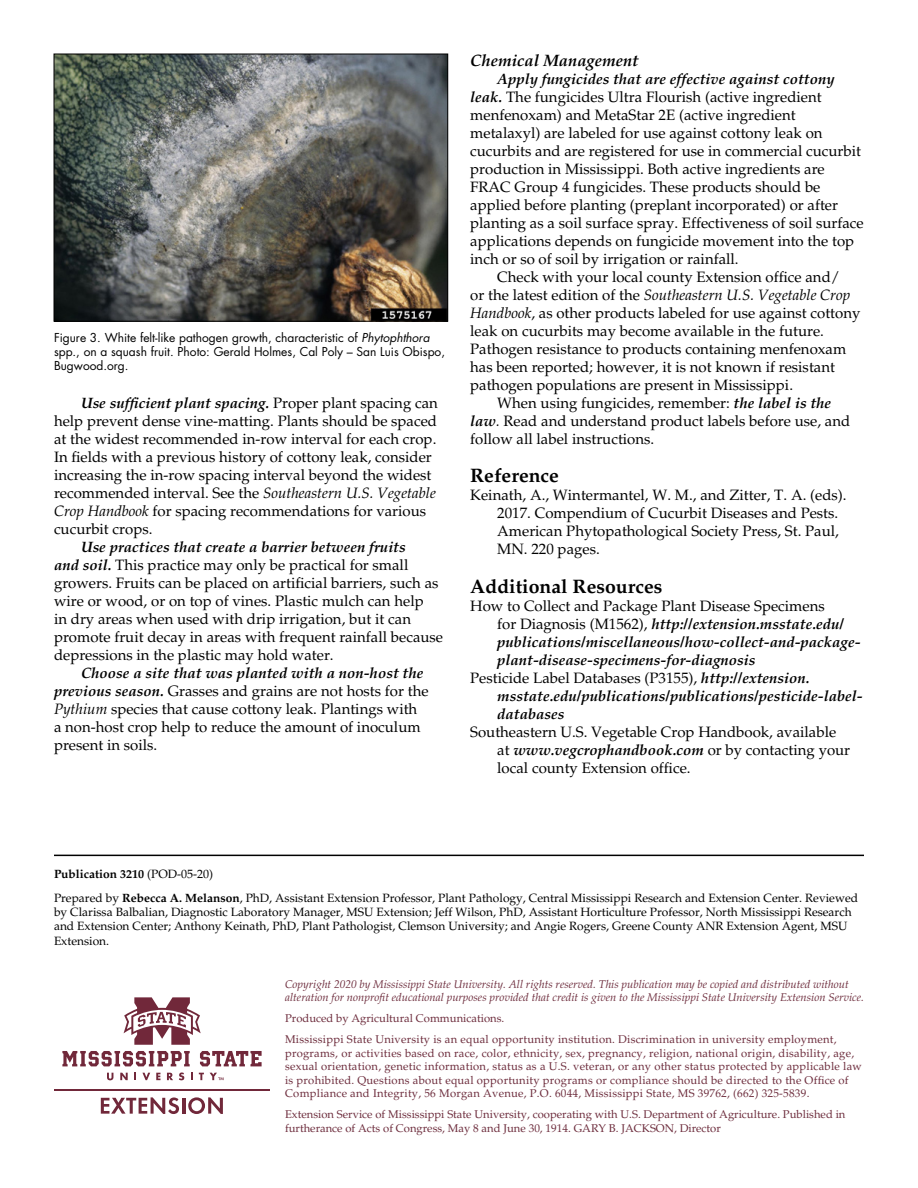
<style>
.page{position:relative;width:918px;height:1188px;background:#fff}
.page>*{position:absolute;margin:0;border:0;box-sizing:border-box;transform-origin:0 0}
.t1{font:700 19.5px "Palatino LT Std";color:#000}
.t2{font:italic 700 16.5px "Palatino LT Std";color:#000}
.Body2{font:15px/18px "Palatino LT Std";color:#000}
.Body2-2{font:italic 700 15px/18px "Palatino LT Std";color:#000}
.t3{font:italic 15px "Palatino LT Std";color:#000}
.copyright{font:12px/14.4px "Palatino LT Std";color:#000}
.t4{font:12px/14.4px "Futura Std";color:#000}
.t5{font:700 12px "Palatino LT Std";color:#000}
.Copyright{font:11.25px/13.5px "Palatino LT Std";letter-spacing:.02em;color:#6e2e3e}
.Copyright-2{font:italic 11.25px/13.5px "Palatino LT Std";color:#6e2e3e}
.Copyright-3{font:11.25px/13.5px "Palatino LT Std";color:#6e2e3e}
.s1{font-style:italic}
.s2{font-weight:400;font-style:normal}
.s3{font-weight:700;font-style:italic}
.s4{font-style:normal}
.s5{font-weight:400}
.s6{font-weight:700}
</style>
<div class="page">
<hr style="left:54px;top:855px;width:810px;height:1px;background:#000">
<img style="left:56px;top:56px;width:390px;height:263px">
<div style="left:54px;top:54px;width:394px;height:267px;border:1px solid #000"></div>
<svg style="left:124px;top:997px;width:77px;height:48px"></svg>
<svg style="left:101px;top:1097px;width:78px;height:17px"></svg>
<hr style="left:182px;top:1098px;width:3px;height:16px;background:#71283a">
<svg style="left:188px;top:1097px;width:35px;height:17px"></svg>
<hr style="left:54px;top:1089px;width:216px;height:2px;background:#71283a">
<svg style="left:62px;top:1051px;width:128px;height:15px"></svg>
<svg style="left:200px;top:1051px;width:62px;height:15px"></svg>
<svg style="left:107px;top:1073px;width:6px;height:7px"></svg>
<svg style="left:120px;top:1073px;width:8px;height:7px"></svg>
<svg style="left:134px;top:1073px;width:2px;height:7px"></svg>
<svg style="left:142px;top:1073px;width:8px;height:7px"></svg>
<svg style="left:156px;top:1073px;width:4px;height:7px"></svg>
<svg style="left:167px;top:1073px;width:6px;height:7px"></svg>
<svg style="left:179px;top:1073px;width:5px;height:7px"></svg>
<svg style="left:191px;top:1073px;width:2px;height:7px"></svg>
<svg style="left:199px;top:1073px;width:5px;height:7px"></svg>
<svg style="left:210px;top:1073px;width:14px;height:7px"></svg>
<p class="t4" style="left:54px;top:330px;width:393px">Figure 3. White felt-like pathogen growth, characteristic of <span class="s1">Phytophthora </span>spp., on a squash fruit. Photo: Gerald Holmes, Cal Poly – San Luis Obispo,<br>Bugwood.org.</p>
<p class="Body2-2" style="left:81px;top:394px;width:358px">Use sufficient plant spacing. <span class="s2">Proper plant spacing can</span></p>
<p class="Body2" style="left:54px;top:412px;width:385px">help prevent dense vine-matting. Plants should be spaced</p>
<p class="Body2" style="left:54px;top:430px;width:384px">at the widest recommended in-row interval for each crop.</p>
<p class="Body2" style="left:54px;top:448px;width:379px">In fields with a previous history of cottony leak, consider</p>
<p class="Body2" style="left:54px;top:466px;width:379px">increasing the in-row spacing interval beyond the widest</p>
<p class="Body2" style="left:54px;top:484px;width:383px">recommended interval. See the <span class="s1">Southeastern U.S. Vegetable</span></p>
<p class="Body2" style="left:54px;top:502px;width:374px"><span class="s1">Crop Handbook</span> for spacing recommendations for various</p>
<p class="Body2" style="left:54px;top:520px;width:100px">cucurbit crops.</p>
<p class="Body2-2" style="left:81px;top:538px;width:326px">Use practices that create a barrier between fruits</p>
<p class="Body2" style="left:54px;top:556px;width:356px"><span class="s3">and soil.</span> This practice may only be practical for small</p>
<p class="Body2" style="left:54px;top:574px;width:386px">growers. Fruits can be placed on artificial barriers, such as</p>
<p class="Body2" style="left:54px;top:592px;width:371px">wire or wood, or on top of vines. Plastic mulch can help</p>
<p class="Body2" style="left:54px;top:610px;width:359px">in dry areas when used with drip irrigation, but it can</p>
<p class="Body2" style="left:54px;top:628px;width:391px">promote fruit decay in areas with frequent rainfall because</p>
<p class="Body2" style="left:54px;top:646px;width:281px">depressions in the plastic may hold water.</p>
<p class="Body2-2" style="left:81px;top:664px;width:344px">Choose a site that was planted with a non-host the</p>
<p class="Body2" style="left:54px;top:682px;width:376px"><span class="s3">previous season.</span> Grasses and grains are not hosts for the</p>
<p class="Body2" style="left:54px;top:700px;width:365px"><span class="s1">Pythium</span> species that cause cottony leak. Plantings with</p>
<p class="Body2" style="left:54px;top:719px;width:368px">a non-host crop help to reduce the amount of inoculum</p>
<p class="Body2" style="left:54px;top:737px;width:105px">present in soils.</p>
<h3 class="t2" style="left:470px;top:51px;width:170px">Chemical Management</h3>
<p class="Body2-2" style="left:497px;top:70px;width:339px">Apply fungicides that are effective against cottony</p>
<p class="Body2" style="left:470px;top:88px;width:353px"><span class="s3">leak.</span> The fungicides Ultra Flourish (active ingredient</p>
<p class="Body2" style="left:470px;top:106px;width:327px">menfenoxam) and MetaStar 2E (active ingredient</p>
<p class="Body2" style="left:470px;top:124px;width:354px">metalaxyl) are labeled for use against cottony leak on</p>
<p class="Body2" style="left:470px;top:142px;width:392px">cucurbits and are registered for use in commercial cucurbit</p>
<p class="Body2" style="left:470px;top:160px;width:356px">production in Mississippi. Both active ingredients are</p>
<p class="Body2" style="left:470px;top:178px;width:352px">FRAC Group 4 fungicides. These products should be</p>
<p class="Body2" style="left:470px;top:196px;width:369px">applied before planting (preplant incorporated) or after</p>
<p class="Body2" style="left:470px;top:214px;width:395px">planting as a soil surface spray. Effectiveness of soil surface</p>
<p class="Body2" style="left:470px;top:232px;width:385px">applications depends on fungicide movement into the top</p>
<p class="Body2" style="left:470px;top:250px;width:270px">inch or so of soil by irrigation or rainfall.</p>
<p class="Body2" style="left:497px;top:268px;width:344px">Check with your local county Extension office and/</p>
<p class="t3" style="left:470px;top:286px;width:382px"><span class="s4">or the latest edition of the</span> Southeastern U.S. Vegetable Crop</p>
<p class="Body2" style="left:470px;top:304px;width:392px"><span class="s1">Handbook</span>, as other products labeled for use against cottony</p>
<p class="Body2" style="left:470px;top:322px;width:355px">leak on cucurbits may become available in the future.</p>
<p class="Body2" style="left:470px;top:340px;width:378px">Pathogen resistance to products containing menfenoxam</p>
<p class="Body2" style="left:470px;top:358px;width:366px">has been reported; however, it is not known if resistant</p>
<p class="Body2" style="left:470px;top:376px;width:324px">pathogen populations are present in Mississippi.</p>
<p class="Body2" style="left:497px;top:394px;width:336px">When using fungicides, remember: <span class="s3">the label is the</span></p>
<p class="Body2" style="left:470px;top:412px;width:382px"><span class="s3">law</span><span class="s1">.</span> Read and understand product labels before use, and</p>
<p class="Body2" style="left:470px;top:430px;width:186px">follow all label instructions.</p>
<h2 class="t1" style="left:470px;top:464px;width:90px">Reference</h2>
<p class="Body2" style="left:497px;top:487px;width:351px;text-indent:-27px">Keinath, A., Wintermantel, W. M., and Zitter, T. A. (eds).<br>2017. Compendium of Cucurbit Diseases and Pests.<br>American Phytopathological Society Press, St. Paul, MN. 220 pages.</p>
<h2 class="t1" style="left:470px;top:575px;width:194px">Additional Resources</h2>
<p class="Body2-2" style="left:497px;top:597px;width:365px;text-indent:-27px"><span class="s2">How to Collect and Package Plant Disease Specimens<br>for Diagnosis (M1562),</span> http://extension.msstate.edu/ publications/miscellaneous/how-collect-and-package&shy;plant-disease-specimens-for-diagnosis</p>
<p class="Body2-2" style="left:497px;top:669px;width:367px;text-indent:-27px"><span class="s2">Pesticide Label Databases (P3155),</span> http://extension. msstate.edu/publications/publications/pesticide-label&shy;databases</p>
<p class="Body2" style="left:497px;top:723px;width:354px;text-indent:-27px">Southeastern U.S. Vegetable Crop Handbook, available at <span class="s3">www.vegcrophandbook.com</span> or by contacting your local county Extension office.</p>
<p class="t5" style="left:54px;top:867px;width:161px">Publication 3210 <span class="s5">(POD-05-20)</span></p>
<p class="copyright" style="left:54px;top:890px;width:806px">Prepared by <span class="s6">Rebecca A. Melanson</span>, PhD, Assistant Extension Professor, Plant Pathology, Central Mississippi Research and Extension Center. Reviewed by Clarissa Balbalian, Diagnostic Laboratory Manager, MSU Extension; Jeff Wilson, PhD, Assistant Horticulture Professor, North Mississippi Research and Extension Center; Anthony Keinath, PhD, Plant Pathologist, Clemson University; and Angie Rogers, Greene County ANR Extension Agent, MSU Extension.</p>
<p class="Copyright-2" style="left:285px;top:977px;width:580px">Copyright 2020 by Mississippi State University. All rights reserved. This publication may be copied and distributed without alteration for nonprofit educational purposes provided that credit is given to the Mississippi State University Extension Service.</p>
<p class="Copyright-3" style="left:285px;top:1012px;width:221px">Produced by Agricultural Communications.</p>
<p class="Copyright" style="left:285px;top:1033px;width:578px">Mississippi State University is an equal opportunity institution. Discrimination in university employment, programs, or activities based on race, color, ethnicity, sex, pregnancy, religion, national origin, disability, age, sexual orientation, genetic information, status as a U.S. veteran, or any other status protected by applicable law is prohibited. Questions about equal opportunity programs or compliance should be directed to the Office of Compliance and Integrity, 56 Morgan Avenue, P.O. 6044, Mississippi State, MS 39762, (662) 325-5839.</p>
<p class="Copyright-3" style="left:285px;top:1108px;width:562px">Extension Service of Mississippi State University, cooperating with U.S. Department of Agriculture. Published in furtherance of Acts of Congress, May 8 and June 30, 1914. GARY B. JACKSON, Director</p>
</div>
